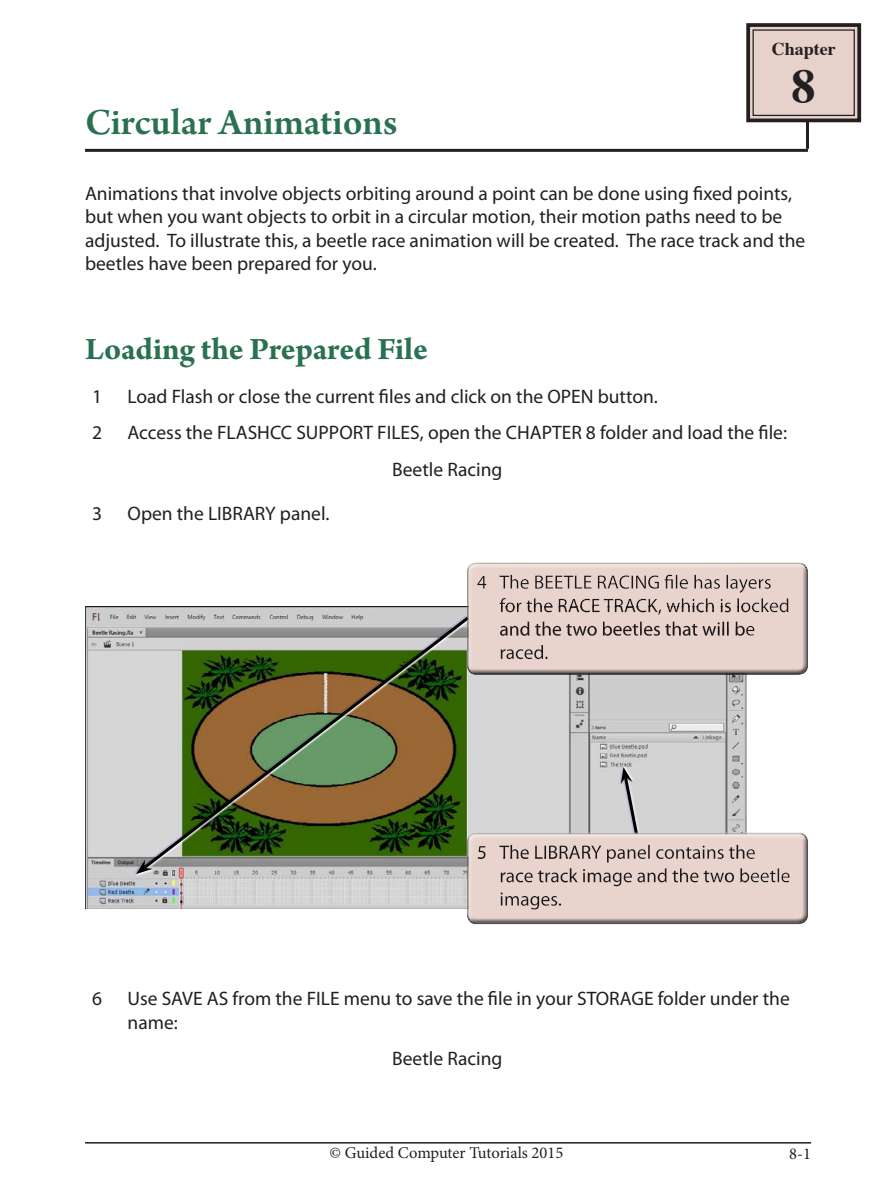
<style>
.page{position:relative;width:893px;height:1191px;background:#fff}
.page>*{position:absolute;margin:0;border:0;box-sizing:border-box;transform-origin:0 0}
.Index_section{font:700 48.3px "Times";color:#231f20}
.Chapter_Title{font:600 39px "Arno Pro";color:#297150}
.Sub-Head{font:700 33px "Arno Pro";letter-spacing:-.005em;color:#297150}
.Paragraph{font:19.5px/23.4px "Myriad Pro";color:#231f20}
.Body{font:19.5px/23.4px "Myriad Pro";color:#231f20}
.Index_section-2{font:700 18px "Times";color:#231f20}
.Body-2{font:16.5px "Minion Pro";color:#231f20}
</style>
<div class="page">
<hr style="left:85px;top:1142px;width:726px;height:1px;background:#231f20">
<hr style="left:85px;top:149px;width:723px;height:3px;background:#231f20">
<hr style="left:806px;top:121px;width:3px;height:28px;background:#231f20">
<svg style="left:746px;top:23px;width:116px;height:100px;background:#cbb8b3"></svg>
<div style="left:752px;top:29px;width:103px;height:87px;border:1px solid #231f20"></div>
<img style="left:85px;top:606px;width:661px;height:302px">
<div style="left:134px;top:614px;width:337px;height:261px;background:#00f;opacity:.18"></div>
<svg style="left:140px;top:614px;width:332px;height:258px;background:#787c54"></svg>
<svg style="left:136px;top:859px;width:16px;height:15px"></svg>
<div style="left:621px;top:765px;width:19px;height:69px;background:#fff;opacity:.94"></div>
<div style="left:619px;top:766px;width:21px;height:70px;background:#00f;opacity:.18"></div>
<svg style="left:467px;top:767px;width:280px;height:62px;background:#cfcfcf"></svg>
<div style="left:466px;top:829px;width:346px;height:91px;background:#fff;opacity:.75"></div>
<div style="left:466px;top:833px;width:346px;height:91px;background:#231f20;opacity:.75"></div>
<div style="left:466px;top:562px;width:346px;height:114px;background:#231f20;opacity:.75"></div>
<p class="Chapter_Title" style="left:85px;top:100px;width:314px">Circular Animations</p>
<p class="Index_section-2" style="left:772px;top:31px;width:65px">Chapter</p>
<p class="Index_section" style="left:792px;top:40px;width:26px">8</p>
<p class="Paragraph" style="left:85px;top:181px;width:722px">Animations that involve objects orbiting around a point can be done using fixed points, but when you want objects to orbit in a circular motion, their motion paths need to be adjusted. To illustrate this, a beetle race animation will be created. The race track and the beetles have been prepared for you.</p>
<p class="Sub-Head" style="left:85px;top:329px;width:344px">Loading the Prepared File</p>
<p class="Body" style="left:92px;top:385px;width:12px">1</p>
<p class="Body" style="left:128px;top:385px;width:532px">Load Flash or close the current files and click on the OPEN button.</p>
<p class="Body" style="left:92px;top:421px;width:12px">2</p>
<p class="Body" style="left:128px;top:421px;width:661px">Access the FLASHCC SUPPORT FILES, open the CHAPTER 8 folder and load the file:</p>
<p class="Body" style="left:392px;top:457px;width:112px">Beetle Racing</p>
<p class="Body" style="left:92px;top:501px;width:12px">3</p>
<p class="Body" style="left:128px;top:501px;width:203px">Open the LIBRARY panel.</p>
<p class="Body" style="left:92px;top:986px;width:12px">6</p>
<p class="Body" style="left:128px;top:986px;width:664px">Use SAVE AS from the FILE menu to save the file in your STORAGE folder under the name:</p>
<p class="Body" style="left:392px;top:1046px;width:112px">Beetle Racing</p>
<p class="Body-2" style="left:330px;top:1141px;width:235px">© Guided Computer Tutorials 2015</p>
<p class="Body-2" style="left:789px;top:1142px;width:23px">8-1</p>
</div>
